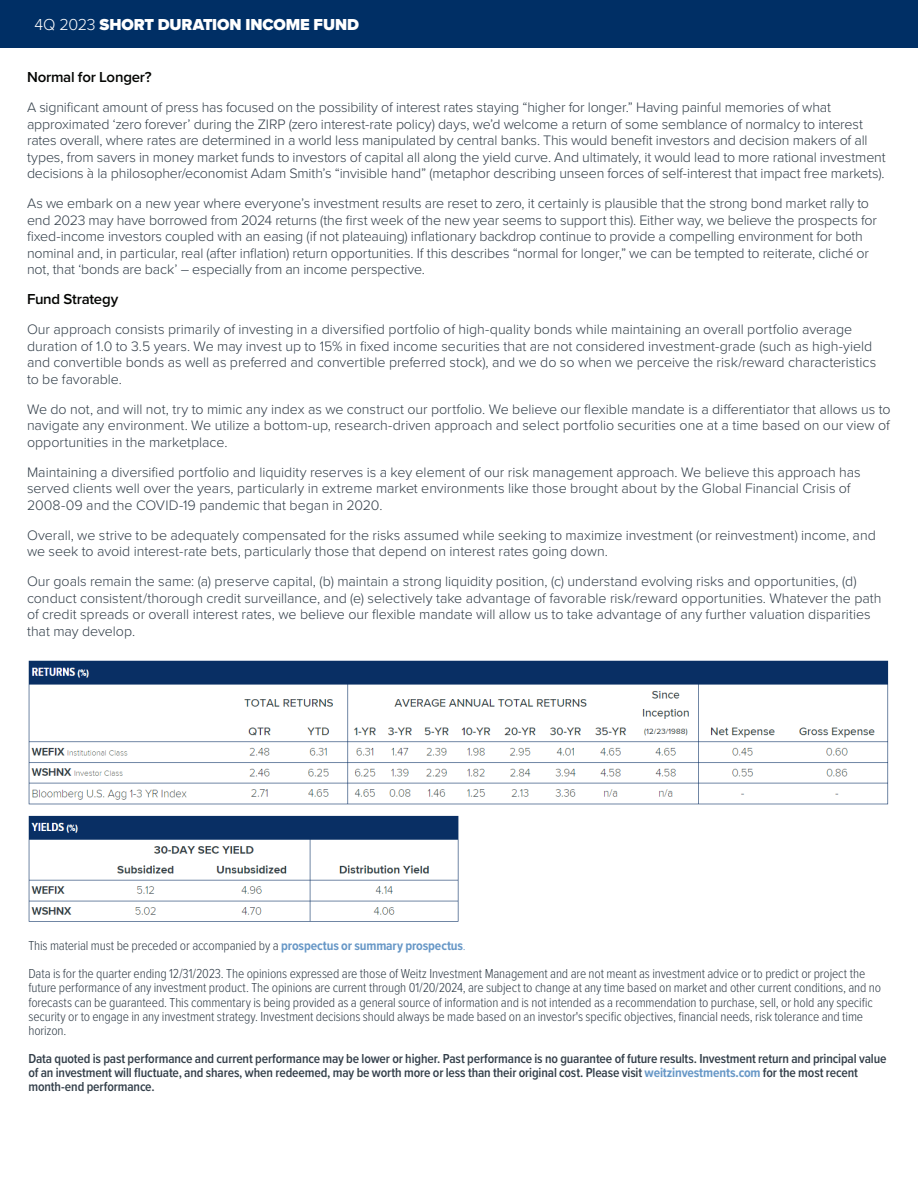
<style>
.page{position:relative;width:918px;height:1188px;background:#fff}
.page>*{position:absolute;margin:0;border:0;box-sizing:border-box;transform-origin:0 0}
.t1{font:900 16.5px "Proxima Nova";letter-spacing:-.005em;color:#fff}
.Body{font:600 15px "Proxima Nova";letter-spacing:-.015em;color:#040503}
.Body-2{font:300 14.25px/16.5px "Proxima Nova";letter-spacing:-.005em;color:#323e49}
.Body-3{font:300 13.5px/14.2px "Proxima Nova Cond";letter-spacing:-.01em;color:#323e49}
.Body-4{font:600 13.5px/14.2px "Proxima Nova Cond";letter-spacing:-.01em;color:#323e49}
.s1{font-weight:300}
.s2{font-weight:700;color:#6898c7}
.s3{color:#6898c7}
</style>
<div class="page">
<div style="left:0;top:0;width:918px;height:47px;background:#002f65"></div>
<img style="left:28px;top:660px;width:861px;height:262px">
<p class="t1" style="left:35px;top:12px;width:326px"><span class="s1">4Q 2023</span> SHORT DURATION INCOME FUND</p>
<p class="Body" style="left:27px;top:66px;width:126px">Normal for Longer?</p>
<p class="Body-2" style="left:27px;top:98px;width:860px">A significant amount of press has focused on the possibility of interest rates staying “higher for longer.” Having painful memories of what approximated ‘zero forever’ during the ZIRP (zero interest-rate policy) days, we’d welcome a return of some semblance of normalcy to interest rates overall, where rates are determined in a world less manipulated by central banks. This would benefit investors and decision makers of all types, from savers in money market funds to investors of capital all along the yield curve. And ultimately, it would lead to more rational investment decisions à la philosopher/economist Adam Smith’s “invisible hand” (metaphor describing unseen forces of self-interest that impact free markets).</p>
<p class="Body-2" style="left:27px;top:194px;width:851px">As we embark on a new year where everyone’s investment results are reset to zero, it certainly is plausible that the strong bond market rally to end 2023 may have borrowed from 2024 returns (the first week of the new year seems to support this). Either way, we believe the prospects for fixed-income investors coupled with an easing (if not plateauing) inflationary backdrop continue to provide a compelling environment for both nominal and, in particular, real (after inflation) return opportunities. If this describes “normal for longer,” we can be tempted to reiterate, cliché or not, that ‘bonds are back’ – especially from an income perspective.</p>
<p class="Body" style="left:27px;top:288px;width:93px">Fund Strategy</p>
<p class="Body-2" style="left:27px;top:320px;width:851px">Our approach consists primarily of investing in a diversified portfolio of high-quality bonds while maintaining an overall portfolio average duration of 1.0 to 3.5 years. We may invest up to 15% in fixed income securities that are not considered investment-grade (such as high-yield and convertible bonds as well as preferred and convertible preferred stock), and we do so when we perceive the risk/reward characteristics to be favorable.</p>
<p class="Body-2" style="left:27px;top:400px;width:865px;text-align:justify">We do not, and will not, try to mimic any index as we construct our portfolio. We believe our flexible mandate is a differentiator that allows us to navigate any environment. We utilize a bottom-up, research-driven approach and select portfolio securities one at a time based on our view of opportunities in the marketplace.</p>
<p class="Body-2" style="left:27px;top:463px;width:835px">Maintaining a diversified portfolio and liquidity reserves is a key element of our risk management approach. We believe this approach has served clients well over the years, particularly in extreme market environments like those brought about by the Global Financial Crisis of<br>2008-09 and the COVID-19 pandemic that began in 2020.</p>
<p class="Body-2" style="left:27px;top:526px;width:850px">Overall, we strive to be adequately compensated for the risks assumed while seeking to maximize investment (or reinvestment) income, and we seek to avoid interest-rate bets, particularly those that depend on interest rates going down.</p>
<p class="Body-2" style="left:27px;top:572px;width:856px">Our goals remain the same: (a) preserve capital, (b) maintain a strong liquidity position, (c) understand evolving risks and opportunities, (d) conduct consistent/thorough credit surveillance, and (e) selectively take advantage of favorable risk/reward opportunities. Whatever the path of credit spreads or overall interest rates, we believe our flexible mandate will allow us to take advantage of any further valuation disparities that may develop.</p>
<p class="Body-3" style="left:28px;top:938px;width:439px">This material must be preceded or accompanied by a <span class="s2">prospectus or summary prospectus</span><span class="s3">.</span></p>
<p class="Body-3" style="left:28px;top:966px;width:854px">Data is for the quarter ending 12/31/2023. The opinions expressed are those of Weitz Investment Management and are not meant as investment advice or to predict or project the future performance of any investment product. The opinions are current through 01/20/2024, are subject to change at any time based on market and other current conditions, and no forecasts can be guaranteed. This commentary is being provided as a general source of information and is not intended as a recommendation to purchase, sell, or hold any specific security or to engage in any investment strategy. Investment decisions should always be made based on an investor's specific objectives, financial needs, risk tolerance and time horizon.</p>
<p class="Body-4" style="left:28px;top:1051px;width:860px">Data quoted is past performance and current performance may be lower or higher. Past performance is no guarantee of future results. Investment return and principal value of an investment will fluctuate, and shares, when redeemed, may be worth more or less than their original cost. Please visit <span class="s2">weitzinvestments.com</span> for the most recent month-end performance.</p>
</div>
